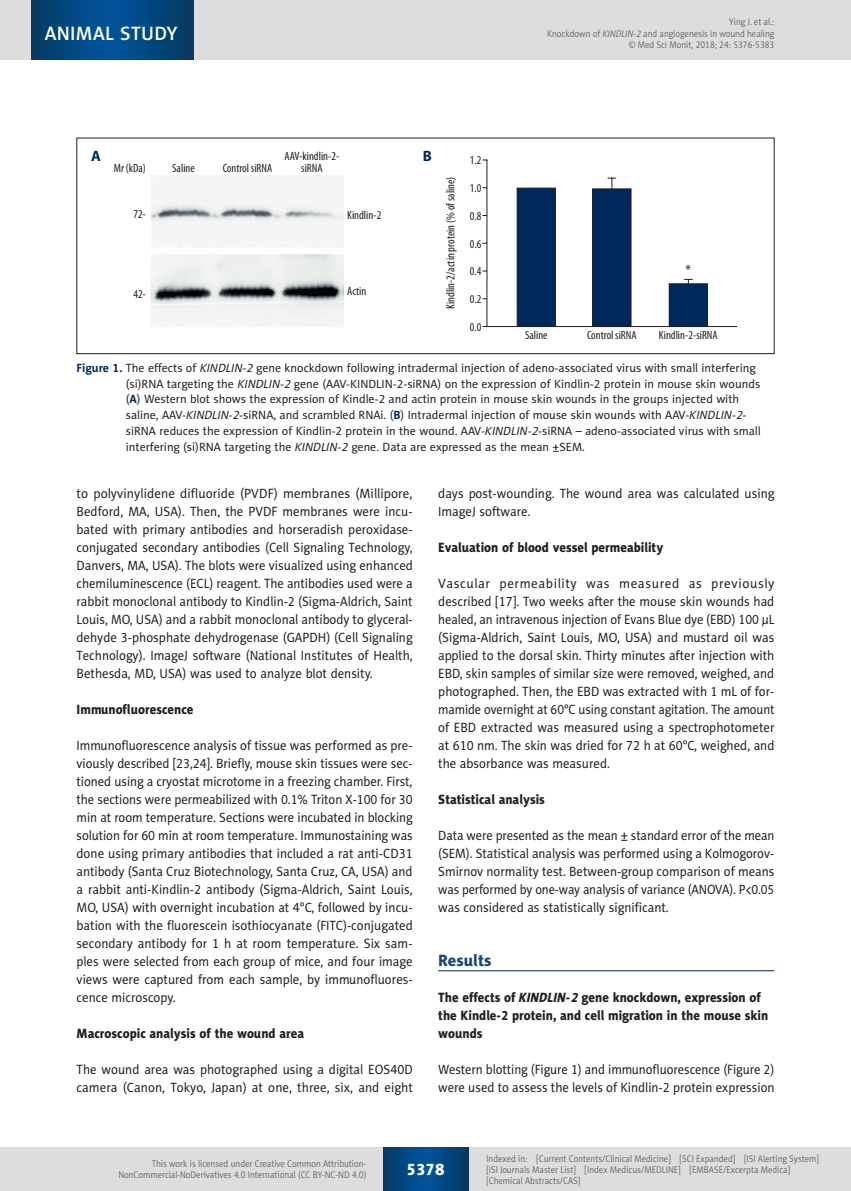
<style>
.page{position:relative;width:851px;height:1191px;background:#fff}
.page>*{position:absolute;margin:0;border:0;box-sizing:border-box;transform-origin:0 0}
.t1{font:19.5px "Naomi Sans EFN Medium";letter-spacing:.015em;color:#fff}
.MSM_Headline_1{font:16.5px "Naomi Sans EFN Heavy";color:#1a4574}
.t2{font:16.5px "Naomi Sans EFN Heavy";color:#fff}
.t3{font:700 15px "Myriad Pro";color:#00295c}
.t4{font:condensed 15px "Myriad Pro";color:#231f20}
.MSM_Body{font:13.5px/18px "Naomi Sans EFN";color:#231f20;text-align:justify}
.MSM_Body-2{font:13.5px/18px "Naomi Sans EFN";color:#231f20;scale:.95 1}
.MSM_Body-3{font:13.5px/18px "Naomi Sans EFN";color:#231f20;text-align:justify;scale:.93 1}
.MSM_Headline_2{font:13.5px/18px "Naomi Sans EFN Heavy";color:#231f20;scale:.95 1}
.MSM_Body-4{font:13.5px/18px "Naomi Sans EFN";color:#231f20;scale:.94 1}
.MSM_Rycina_tytul{font:12px/15.8px "Naomi Sans EFN";color:#231f20}
.t5{font:condensed 12px/12px "Myriad Pro";color:#231f20;text-align:center}
.MSM_pagina_sygnatura{font:9.75px/11.2px "Naomi Sans EFN Light";color:#57585a;scale:.9 1}
.MSM_pagina_zywa{font:9.75px/11.2px "Naomi Sans EFN Light";color:#57585a;text-align:right;scale:.9 1}
.s1{font-style:italic}
.s2{font-weight:700;color:#00295c}
</style>
<div class="page">
<hr style="left:438px;top:970px;width:336px;height:1px;background:#00295c">
<img style="left:151px;top:175px;width:193px;height:152px">
<hr style="left:482px;top:326px;width:255px;height:1px;background:#231f20">
<hr style="left:486px;top:160px;width:1px;height:167px;background:#231f20">
<svg style="left:531px;top:178px;width:177px;height:149px"></svg>
<div style="left:516px;top:188px;width:39px;height:139px;background:#00295c;border:1px solid #231f20"></div>
<div style="left:77px;top:138px;width:697px;height:216px;border:1px solid #231f20"></div>
<div style="left:0;top:1148px;width:850px;height:43px;background:#dcdddf"></div>
<svg style="left:383px;top:1147px;width:85px;height:43px;background:#02477e"></svg>
<div style="left:0;top:0;width:850px;height:60px;background:#dcdddf"></div>
<hr style="left:850px;top:0;width:1px;height:60px;background:#dcdddf">
<svg style="left:32px;top:0;width:161px;height:60px;background:#02477f"></svg>
<h1 class="t1" style="left:45px;top:22px;width:134px">ANIMAL STUDY</h1>
<p class="t3" style="left:91px;top:147px;width:11px">A</p>
<p class="t3" style="left:423px;top:147px;width:11px">B</p>
<p class="t5" style="left:284px;top:150px;width:56px">AAV-kindlin-2- siRNA</p>
<p class="t5" style="left:114px;top:162px;width:34px">Mr (kDa)</p>
<p class="t5" style="left:172px;top:162px;width:24px">Saline</p>
<p class="t5" style="left:133px;top:208px;width:14px">72-</p>
<p class="t5" style="left:223px;top:162px;width:51px">Control siRNA</p>
<p class="t5" style="left:347px;top:209px;width:36px">Kindlin-2</p>
<p class="t5" style="left:133px;top:288px;width:14px">42-</p>
<p class="t5" style="left:347px;top:285px;width:21px">Actin</p>
<p class="t5" style="left:444px;top:309px;width:134px;rotate:-90deg">Kindlin-2/actin protein (% of saline)</p>
<p class="t5" style="left:469px;top:154px;width:13px">1.2</p>
<p class="t5" style="left:469px;top:182px;width:13px">1.0</p>
<p class="t5" style="left:469px;top:210px;width:13px">0.8</p>
<p class="t5" style="left:469px;top:238px;width:13px">0.6</p>
<p class="t5" style="left:469px;top:265px;width:13px">0.4</p>
<p class="t5" style="left:469px;top:293px;width:13px">0.2</p>
<p class="t5" style="left:469px;top:321px;width:13px">0.0</p>
<p class="MSM_pagina_zywa" style="left:547px;top:16px;width:254px">Ying J. et al.:<br>Knockdown of <span class="s1">KINDLIN-2</span> and angiogenesis in wound healing</p>
<p class="MSM_pagina_sygnatura" style="left:628px;top:39px;width:163px">© Med Sci Monit, 2018; 24: 5376-5383</p>
<p class="t4" style="left:685px;top:262px;width:7px">*</p>
<p class="t5" style="left:525px;top:329px;width:24px">Saline</p>
<p class="t5" style="left:587px;top:329px;width:51px">Control siRNA</p>
<p class="t5" style="left:659px;top:329px;width:60px">Kindlin-2-siRNA</p>
<p class="MSM_Rycina_tytul" style="left:126px;top:360px;width:636px;text-indent:-49px"><span class="s2">Figure 1.</span> The effects of <span class="s1">KINDLIN-2</span> gene knockdown following intradermal injection of adeno-associated virus with small interfering (si)RNA targeting the <span class="s1">KINDLIN-2</span> gene (AAV-KINDLIN-2-siRNA) on the expression of Kindlin-2 protein in mouse skin wounds (<span class="s2">A</span>) Western blot shows the expression of Kindle-2 and actin protein in mouse skin wounds in the groups injected with saline, AAV-<span class="s1">KINDLIN-2</span>-siRNA, and scrambled RNAi. (<span class="s2">B</span>) Intradermal injection of mouse skin wounds with AAV-<span class="s1">KINDLIN-2</span>- siRNA reduces the expression of Kindlin-2 protein in the wound. AAV-<span class="s1">KINDLIN-2</span>-siRNA – adeno-associated virus with small interfering (si)RNA targeting the <span class="s1">KINDLIN-2</span> gene. Data are expressed as the mean ±SEM.</p>
<p class="MSM_Body" style="left:77px;top:484px;width:338px">to polyvinylidene difluoride (PVDF) membranes (Millipore, Bedford, MA, USA). Then, the PVDF membranes were incu&shy;bated with primary antibodies and horseradish peroxidase&shy;conjugated secondary antibodies (Cell Signaling Technology, Danvers, MA, USA). The blots were visualized using enhanced chemiluminescence (ECL) reagent. The antibodies used were a rabbit monoclonal antibody to Kindlin-2 (Sigma-Aldrich, Saint Louis, MO, USA) and a rabbit monoclonal antibody to glyceral&shy;dehyde 3-phosphate dehydrogenase (GAPDH) (Cell Signaling Technology). ImageJ software (National Institutes of Health, Bethesda, MD, USA) was used to analyze blot density.</p>
<p class="MSM_Headline_2" style="left:77px;top:700px;width:124px">Immunofluorescence</p>
<p class="MSM_Body-2" style="left:77px;top:736px;width:355px;text-align:justify">Immunofluorescence analysis of tissue was performed as pre&shy;viously described [23,24]. Briefly, mouse skin tissues were sec&shy;tioned using a cryostat microtome in a freezing chamber. First, the sections were permeabilized with 0.1% Triton X-100 for 30 min at room temperature. Sections were incubated in blocking solution for 60 min at room temperature. Immunostaining was done using primary antibodies that included a rat anti-CD31 antibody (Santa Cruz Biotechnology, Santa Cruz, CA, USA) and a rabbit anti-Kindlin-2 antibody (Sigma-Aldrich, Saint Louis, MO, USA) with overnight incubation at 4°C, followed by incu&shy;bation with the fluorescein isothiocyanate (FITC)-conjugated secondary antibody for 1 h at room temperature. Six sam&shy;ples were selected from each group of mice, and four image views were captured from each sample, by immunofluores&shy;cence microscopy.</p>
<p class="MSM_Headline_2" style="left:77px;top:1024px;width:241px">Macroscopic analysis of the wound area</p>
<p class="MSM_Body-2" style="left:77px;top:1060px;width:355px">The wound area was photographed using a digital EOS40D camera (Canon, Tokyo, Japan) at one, three, six, and eight</p>
<p class="MSM_Body-2" style="left:438px;top:484px;width:355px">days post-wounding. The wound area was calculated using<br>ImageJ software.</p>
<p class="MSM_Headline_2" style="left:438px;top:538px;width:238px">Evaluation of blood vessel permeability</p>
<p class="MSM_Body" style="left:438px;top:574px;width:338px">Vascular permeability was measured as previously described [17]. Two weeks after the mouse skin wounds had healed, an intravenous injection of Evans Blue dye (EBD) 100 µL (Sigma-Aldrich, Saint Louis, MO, USA) and mustard oil was applied to the dorsal skin. Thirty minutes after injection with EBD, skin samples of similar size were removed, weighed, and photographed. Then, the EBD was extracted with 1 mL of for&shy;mamide overnight at 60°C using constant agitation. The amount of EBD extracted was measured using a spectrophotometer at 610 nm. The skin was dried for 72 h at 60°C, weighed, and the absorbance was measured.</p>
<p class="MSM_Headline_2" style="left:438px;top:790px;width:114px">Statistical analysis</p>
<p class="MSM_Body-3" style="left:438px;top:826px;width:363px">Data were presented as the mean ± standard error of the mean (SEM). Statistical analysis was performed using a Kolmogorov-Smirnov normality test. Between-group comparison of means was performed by one-way analysis of variance (ANOVA). P&lt;0.05 was considered as statistically significant.</p>
<p class="MSM_Headline_1" style="left:438px;top:950px;width:55px">Results</p>
<p class="MSM_Headline_2" style="left:438px;top:988px;width:349px">The effects of <span class="s1">KINDLIN-2</span> gene knockdown, expression of the Kindle-2 protein, and cell migration in the mouse skin wounds</p>
<p class="MSM_Body-4" style="left:438px;top:1060px;width:359px">Western blotting (Figure 1) and immunofluorescence (Figure 2) were used to assess the levels of Kindlin-2 protein expression</p>
<p class="MSM_pagina_sygnatura" style="left:118px;top:1158px;width:277px;text-align:right">This work is licensed under Creative Common Attribution-<br>NonCommercial-NoDerivatives 4.0 International (CC BY-NC-ND 4.0)</p>
<p class="t2" style="left:406px;top:1159px;width:40px">5378</p>
<p class="MSM_pagina_sygnatura" style="left:486px;top:1152px;width:371px">Indexed in: [Current Contents/Clinical Medicine] [SCI Expanded] [ISI Alerting System] [ISI Journals Master List] [Index Medicus/MEDLINE] [EMBASE/Excerpta Medica] [Chemical Abstracts/CAS]</p>
</div>
